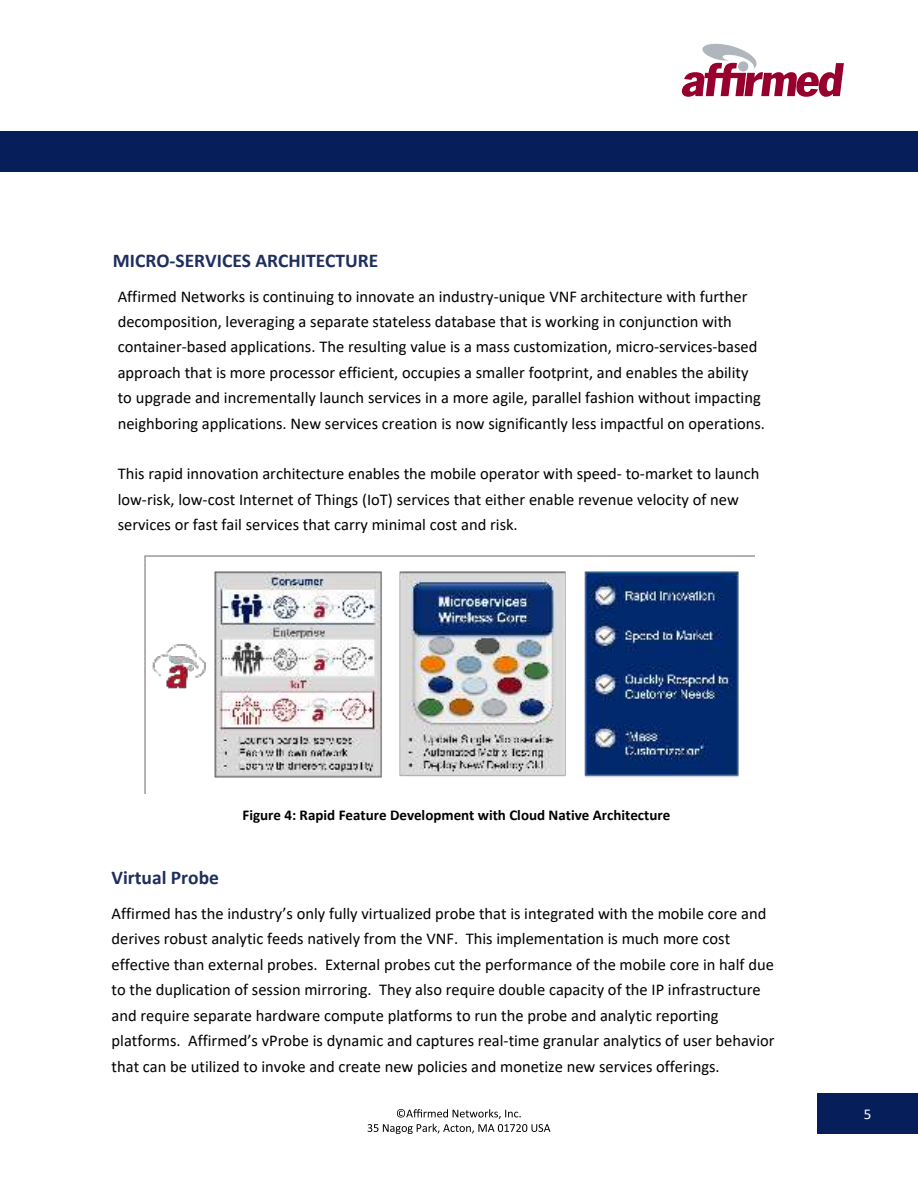
<style>
.page{position:relative;width:918px;height:1188px;background:#fff}
.page>*{position:absolute;margin:0;border:0;box-sizing:border-box;transform-origin:0 0}
.t1{font:700 19.5px "Calibri";color:#1e2e5e}
.t2{font:16.5px/25.3px "Calibri";color:#000}
.t3{font:700 15px "Calibri";color:#000}
.t4{font:15px "Calibri";color:#fff}
</style>
<div class="page">
<svg style="left:682px;top:44px;width:162px;height:53px"></svg>
<div style="left:738px;top:61px;width:10px;height:11px;background:#b0b6bb;border-radius:50%"></div>
<div style="left:0;top:131px;width:918px;height:41px;background:#061f5b"></div>
<svg style="left:368px;top:1109px;width:182px;height:25px"></svg>
<div style="left:817px;top:1094px;width:101px;height:40px;background:#061f5b"></div>
<img style="left:144px;top:555px;width:610px;height:238px">
<p class="t1" style="left:113px;top:247px;width:267px">MICRO-SERVICES ARCHITECTURE</p>
<p class="t2" style="left:118px;top:283px;width:649px">Affirmed Networks is continuing to innovate an industry-unique VNF architecture with further decomposition, leveraging a separate stateless database that is working in conjunction with container-based applications. The resulting value is a mass customization, micro-services-based approach that is more processor efficient, occupies a smaller footprint, and enables the ability to upgrade and incrementally launch services in a more agile, parallel fashion without impacting neighboring applications. New services creation is now significantly less impactful on operations.</p>
<p class="t2" style="left:118px;top:461px;width:643px">This rapid innovation architecture enables the mobile operator with speed- to-market to launch low-risk, low-cost Internet of Things (IoT) services that either enable revenue velocity of new services or fast fail services that carry minimal cost and risk.</p>
<p class="t3" style="left:243px;top:805px;width:429px">Figure 4: Rapid Feature Development with Cloud Native Architecture</p>
<p class="t1" style="left:112px;top:864px;width:109px">Virtual Probe</p>
<p class="t2" style="left:112px;top:900px;width:665px">Affirmed has the industry’s only fully virtualized probe that is integrated with the mobile core and derives robust analytic feeds natively from the VNF. This implementation is much more cost effective than external probes. External probes cut the performance of the mobile core in half due to the duplication of session mirroring. They also require double capacity of the IP infrastructure and require separate hardware compute platforms to run the probe and analytic reporting platforms. Affirmed’s vProbe is dynamic and captures real-time granular analytics of user behavior that can be utilized to invoke and create new policies and monetize new services offerings.</p>
<p class="t4" style="left:864px;top:1103px;width:9px">5</p>
</div>
